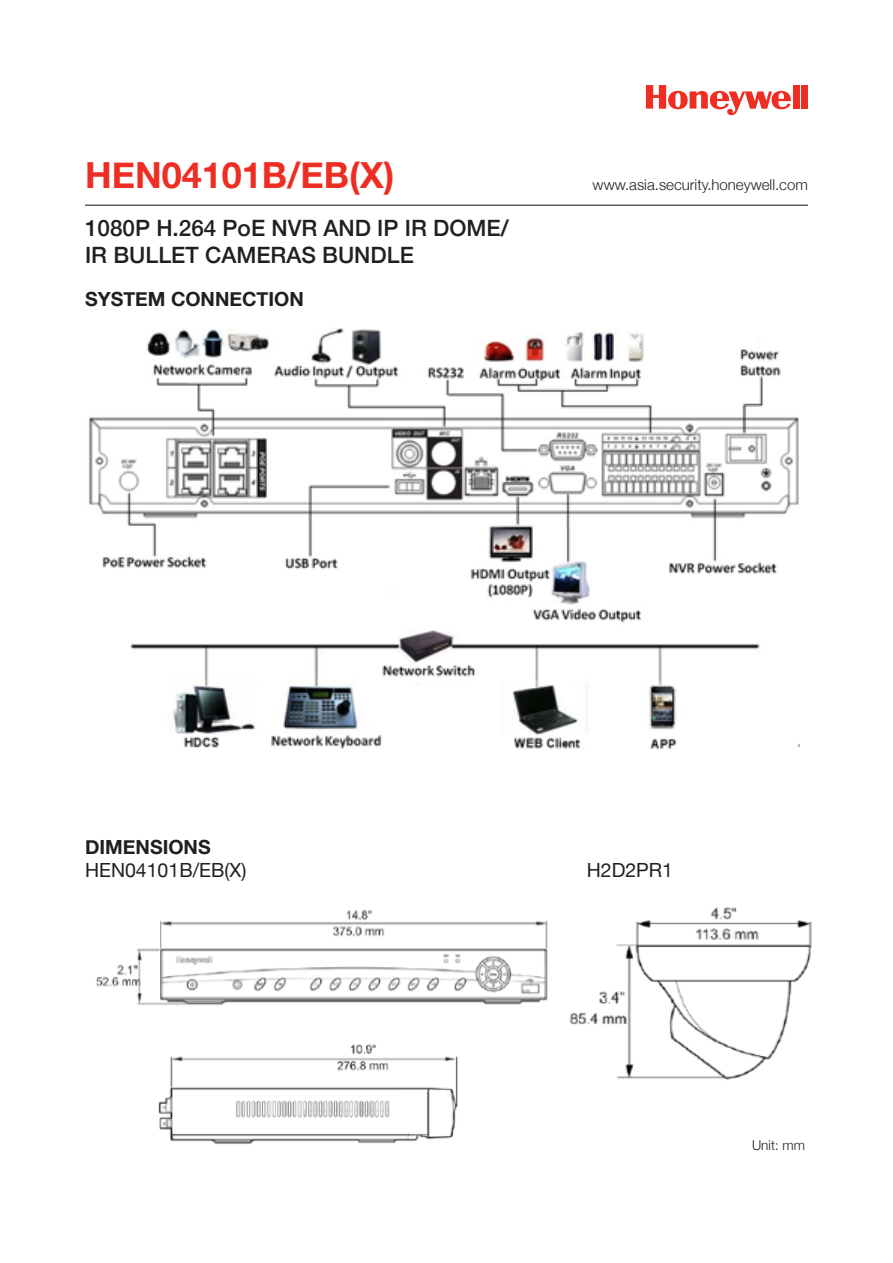
<style>
.page{position:relative;width:893px;height:1263px;background:#fff}
.page>*{position:absolute;margin:0;border:0;box-sizing:border-box;transform-origin:0 0}
.t1{font:700 36px "Helvetica Neue";color:#ee2e22}
.t2{font:500 22.5px/27px "Helvetica Neue";color:#231f20}
.t3{font:700 19.5px "Helvetica Neue";color:#231f20}
.t4{font:19.5px "Helvetica Neue";color:#231f20}
.t5{font:300 15px "Helvetica Neue";color:#231f20}
.t6{font:300 13.5px "Helvetica Neue";color:#231f20}
</style>
<div class="page">
<hr style="left:85px;top:205px;width:723px;height:1px;background:#231f20">
<svg style="left:646px;top:85px;width:145px;height:30px"></svg>
<div style="left:793px;top:85px;width:6px;height:24px;background:#ee2e22"></div>
<div style="left:801px;top:85px;width:7px;height:24px;background:#ee2e22"></div>
<img style="left:96px;top:909px;width:452px;height:235px">
<img style="left:569px;top:907px;width:243px;height:173px">
<img style="left:88px;top:328px;width:711px;height:421px">
<h1 class="t1" style="left:85px;top:147px;width:311px">HEN04101B/EB(X)</h1>
<p class="t2" style="left:85px;top:214px;width:425px">1080P H.264 PoE NVR AND IP IR DOME/<br>IR BULLET CAMERAS BUNDLE</p>
<p class="t3" style="left:85px;top:284px;width:220px">SYSTEM CONNECTION</p>
<p class="t5" style="left:593px;top:172px;width:217px">www.asia.security.honeywell.com</p>
<p class="t3" style="left:85px;top:832px;width:127px">DIMENSIONS</p>
<p class="t4" style="left:85px;top:856px;width:163px">HEN04101B/EB(X)</p>
<p class="t4" style="left:587px;top:856px;width:88px">H2D2PR1</p>
<p class="t6" style="left:752px;top:1134px;width:54px">Unit: mm</p>
</div>
